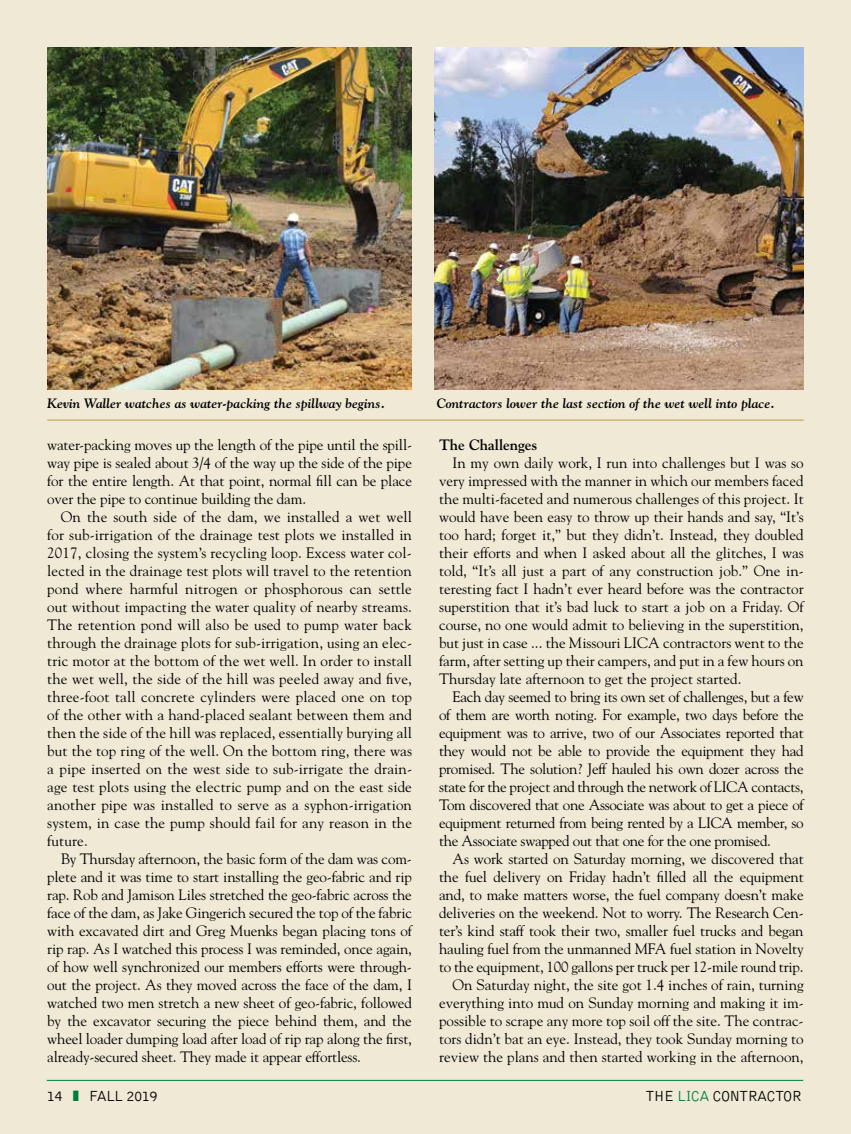
<style>
.page{position:relative;width:851px;height:1134px;background:#fff}
.page>*{position:absolute;margin:0;border:0;box-sizing:border-box;transform-origin:0 0}
.t1{font:15px/18px "Goudy";letter-spacing:-.01em;color:#000;text-align:justify}
.t2{font:300 15px "Bell Gothic";letter-spacing:-.04em;color:#000}
.t3{font:700 15px "Goudy";color:#000}
.t4{font:italic 700 13.5px "Goudy";color:#000}
.s1{color:#007d3a}
</style>
<div class="page">
<div style="left:0;top:0;width:850px;height:1134px;background:#efe9d6"></div>
<hr style="left:47px;top:1080px;width:756px;height:1px;background:#007d3a">
<img style="left:435px;top:47px;width:368px;height:342px">
<img style="left:47px;top:47px;width:365px;height:342px">
<hr style="left:47px;top:419px;width:756px;height:2px;background:#cbb677">
<p class="t4" style="left:47px;top:395px;width:339px">Kevin Waller watches as water-packing the spillway begins.</p>
<p class="t4" style="left:436px;top:395px;width:340px">Contractors lower the last section of the wet well into place.</p>
<p class="t1" style="left:47px;top:435px;width:366px">water-packing moves up the length of the pipe until the spill&shy;way pipe is sealed about 3/4 of the way up the side of the pipe for the entire length. At that point, normal fill can be place over the pipe to continue building the dam.</p>
<p class="t1" style="left:47px;top:507px;width:366px;text-indent:14px">On the south side of the dam, we installed a wet well for sub-irrigation of the drainage test plots we installed in 2017, closing the system’s recycling loop. Excess water col&shy;lected in the drainage test plots will travel to the retention pond where harmful nitrogen or phosphorous can settle out without impacting the water quality of nearby streams.<br>The retention pond will also be used to pump water back through the drainage plots for sub-irrigation, using an elec&shy;tric motor at the bottom of the wet well. In order to install the wet well, the side of the hill was peeled away and five, three-foot tall concrete cylinders were placed one on top of the other with a hand-placed sealant between them and then the side of the hill was replaced, essentially burying all but the top ring of the well. On the bottom ring, there was a pipe inserted on the west side to sub-irrigate the drain&shy;age test plots using the electric pump and on the east side another pipe was installed to serve as a syphon-irrigation system, in case the pump should fail for any reason in the future.</p>
<p class="t1" style="left:47px;top:849px;width:366px;text-indent:14px">By Thursday afternoon, the basic form of the dam was com&shy;plete and it was time to start installing the geo-fabric and rip rap. Rob and Jamison Liles stretched the geo-fabric across the face of the dam, as Jake Gingerich secured the top of the fabric with excavated dirt and Greg Muenks began placing tons of rip rap. As I watched this process I was reminded, once again, of how well synchronized our members efforts were through&shy;out the project. As they moved across the face of the dam, I watched two men stretch a new sheet of geo-fabric, followed by the excavator securing the piece behind them, and the wheel loader dumping load after load of rip rap along the first, already-secured sheet. They made it appear effortless.</p>
<p class="t3" style="left:439px;top:436px;width:100px">The Challenges</p>
<p class="t1" style="left:439px;top:453px;width:366px;text-indent:14px">In my own daily work, I run into challenges but I was so very impressed with the manner in which our members faced the multi-faceted and numerous challenges of this project. It would have been easy to throw up their hands and say, “It’s too hard; forget it,” but they didn’t. Instead, they doubled their efforts and when I asked about all the glitches, I was told, “It’s all just a part of any construction job.” One in&shy;teresting fact I hadn’t ever heard before was the contractor superstition that it’s bad luck to start a job on a Friday. Of course, no one would admit to believing in the superstition, but just in case ... the Missouri LICA contractors went to the farm, after setting up their campers, and put in a few hours on Thursday late afternoon to get the project started.</p>
<p class="t1" style="left:439px;top:687px;width:366px;text-indent:14px">Each day seemed to bring its own set of challenges, but a few of them are worth noting. For example, two days before the equipment was to arrive, two of our Associates reported that they would not be able to provide the equipment they had promised. The solution? Jeff hauled his own dozer across the state for the project and through the network of LICA contacts, Tom discovered that one Associate was about to get a piece of equipment returned from being rented by a LICA member, so the Associate swapped out that one for the one promised.</p>
<p class="t1" style="left:439px;top:849px;width:366px;text-align:right">As work started on Saturday morning, we discovered that the fuel delivery on Friday hadn’t filled all the equipment and, to make matters worse, the fuel company doesn’t make deliveries on the weekend. Not to worry. The Research Cen&shy;ter’s kind staff took their two, smaller fuel trucks and began hauling fuel from the unmanned MFA fuel station in Novelty to the equipment, 100 gallons per truck per 12-mile round trip.<br>On Saturday night, the site got 1.4 inches of rain, turning everything into mud on Sunday morning and making it im&shy;possible to scrape any more top soil off the site. The contrac&shy;tors didn’t bat an eye. Instead, they took Sunday morning to review the plans and then started working in the afternoon,</p>
<p class="t2" style="left:47px;top:1088px;width:18px">14</p>
<p class="t2" style="left:89px;top:1088px;width:70px">FALL 2019</p>
<p class="t2" style="left:645px;top:1088px;width:158px">THE <span class="s1">LICA</span> CONTRACTOR</p>
</div>
